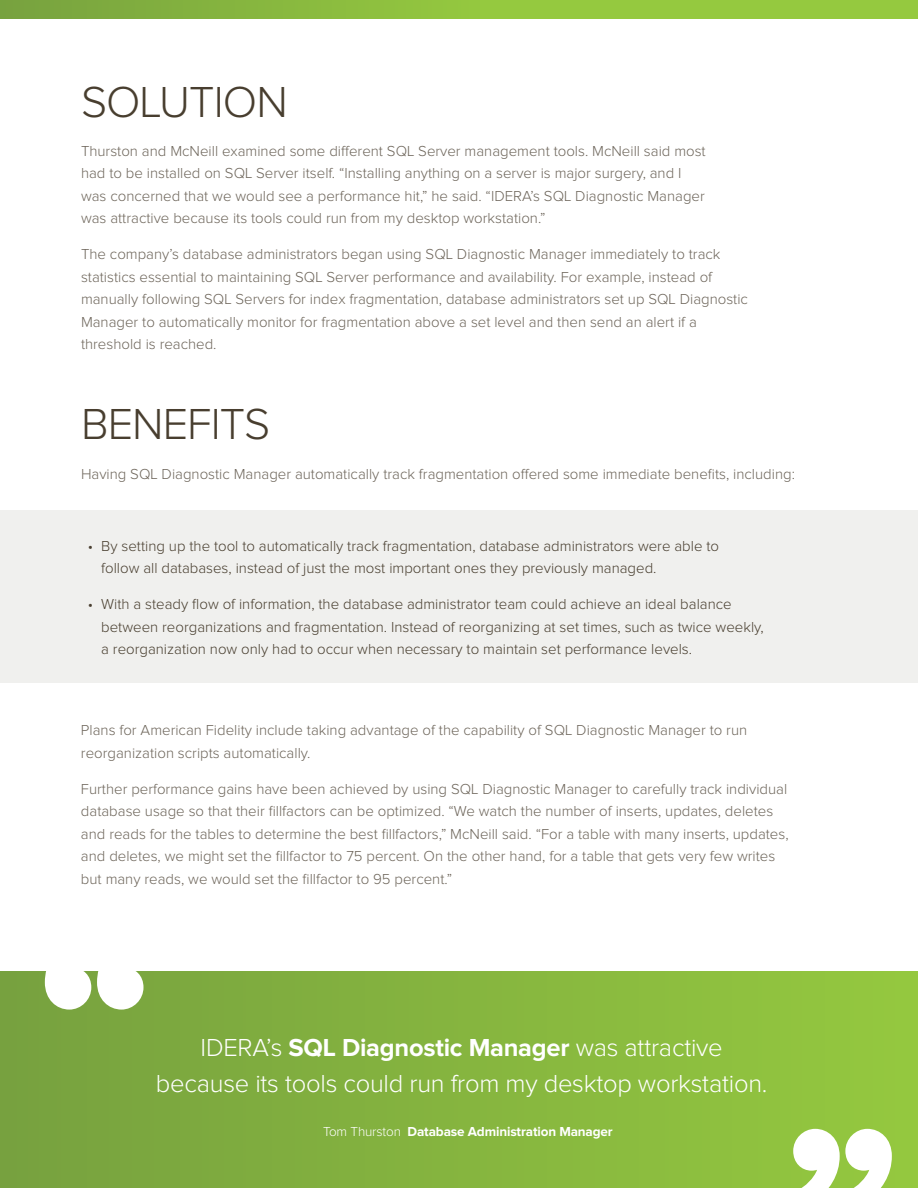
<style>
.page{position:relative;width:918px;height:1188px;background:#fff}
.page>*{position:absolute;margin:0;border:0;box-sizing:border-box;transform-origin:0 0}
.t1{font:300 45px "Proxima Nova";letter-spacing:-.02em;color:#483e2f}
.t2{font:300 25.5px/36px "Proxima Nova";letter-spacing:-.01em;color:#fff;text-align:center}
.t3{font:300 15px/22.5px "Proxima Nova";color:#6d655a}
.t4{font:300 15px/22.5px "Proxima Nova";color:#483e2f}
.t5{font:700 13.5px "Proxima Nova";letter-spacing:-.01em;color:#fff}
.s1{font-weight:700}
.s2{font-weight:300}
</style>
<div class="page">
<div style="left:0;top:510px;width:918px;height:173px;background:#f0f0ee"></div>
<div style="left:0;top:0;width:918px;height:19px;background:linear-gradient(to right,#7eaa3f,#9cd33f)"></div>
<div style="left:0;top:972px;width:918px;height:216px;background:linear-gradient(to right,#77a13f,#95c83f)"></div>
<svg style="left:45px;top:971px;width:99px;height:39px"></svg>
<svg style="left:793px;top:1129px;width:99px;height:59px"></svg>
<h1 class="t1" style="left:81px;top:81px;width:208px">SOLUTION</h1>
<p class="t3" style="left:81px;top:140px;width:626px">Thurston and McNeill examined some different SQL Server management tools. McNeill said most had to be installed on SQL Server itself. “Installing anything on a server is major surgery, and I was concerned that we would see a performance hit,” he said. “IDERA’s SQL Diagnostic Manager was attractive because its tools could run from my desktop workstation.”</p>
<p class="t3" style="left:81px;top:244px;width:669px">The company’s database administrators began using SQL Diagnostic Manager immediately to track statistics essential to maintaining SQL Server performance and availability. For example, instead of manually following SQL Servers for index fragmentation, database administrators set up SQL Diagnostic Manager to automatically monitor for fragmentation above a set level and then send an alert if a threshold is reached.</p>
<h1 class="t1" style="left:81px;top:404px;width:191px">BENEFITS</h1>
<p class="t3" style="left:81px;top:463px;width:715px">Having SQL Diagnostic Manager automatically track fragmentation offered some immediate benefits, including:</p>
<p class="t4" style="left:101px;top:535px;width:619px;text-indent:-13px">• By setting up the tool to automatically track fragmentation, database administrators were able to follow all databases, instead of just the most important ones they previously managed.</p>
<p class="t4" style="left:101px;top:594px;width:664px;text-indent:-14px">• With a steady flow of information, the database administrator team could achieve an ideal balance between reorganizations and fragmentation. Instead of reorganizing at set times, such as twice weekly, a reorganization now only had to occur when necessary to maintain set performance levels.</p>
<p class="t3" style="left:81px;top:720px;width:668px">Plans for American Fidelity include taking advantage of the capability of SQL Diagnostic Manager to run reorganization scripts automatically.</p>
<p class="t3" style="left:81px;top:778px;width:709px">Further performance gains have been achieved by using SQL Diagnostic Manager to carefully track individual database usage so that their fillfactors can be optimized. “We watch the number of inserts, updates, deletes and reads for the tables to determine the best fillfactors,” McNeill said. “For a table with many inserts, updates, and deletes, we might set the fillfactor to 75 percent. On the other hand, for a table that gets very few writes but many reads, we would set the fillfactor to 95 percent.”</p>
<h2 class="t2" style="left:156px;top:1031px;width:613px">IDERA’s <span class="s1">SQL Diagnostic Manager</span> was attractive because its tools could run from my desktop workstation.</h2>
<p class="t5" style="left:323px;top:1126px;width:291px"><span class="s2">Tom Thurston</span> Database Administration Manager</p>
</div>
